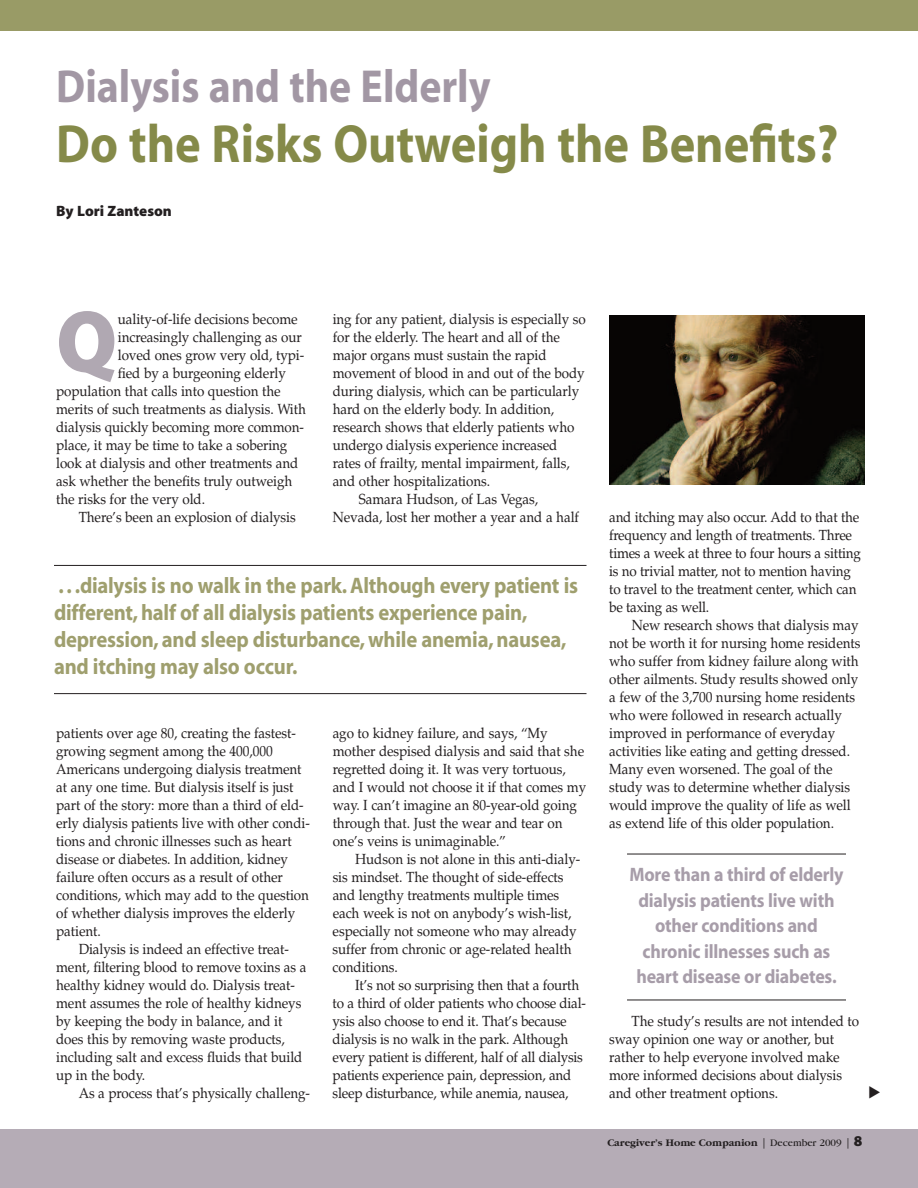
<style>
.page{position:relative;width:918px;height:1188px;background:#fff}
.page>*{position:absolute;margin:0;border:0;box-sizing:border-box;transform-origin:0 0}
.t1{font:88.05px "Myriad Blk";color:#b0a8b2;scale:.95 1}
.t2{font:700 54px "Myriad";color:#858a49;scale:.9 1}
.t3{font:700 46.5px "Myriad";color:#a297a4;scale:.9 1}
.t4{font:700 22.5px/27px "Myriad";letter-spacing:-.01em;color:#9f9f6e;scale:.92 1}
.t5{font:700 19.5px/25.5px "Myriad";letter-spacing:-.01em;color:#a79da9;text-align:center;scale:.92 1}
.t6{font:15px "Myriad Blk";color:#231f20}
.t7{font:14.7px/18px "Palatino";letter-spacing:-.005em;color:#231f20;scale:.92 1}
.t8{font:700 10.5px "Garamond";color:#231f20}
.s1{font-family:"Myriad";font-weight:400}
.s2{font-weight:400}
.s3{font-family:"Myriad Blk";font-weight:400;font-size:15px}
</style>
<div class="page">
<div style="left:0;top:0;width:918px;height:32px;background:#999b66"></div>
<div style="left:0;top:1130px;width:918px;height:58px;background:#b5acb6"></div>
<hr style="left:54px;top:565px;width:532px;height:1px;background:#231f20">
<hr style="left:54px;top:693px;width:532px;height:1px;background:#231f20">
<hr style="left:627px;top:854px;width:219px;height:1px;background:#231f20">
<hr style="left:627px;top:1000px;width:219px;height:1px;background:#231f20">
<img style="left:609px;top:315px;width:255px;height:170px">
<h3 class="t3" style="left:56px;top:69px;width:484px">Dialysis and the Elderly</h3>
<h2 class="t2" style="left:56px;top:124px;width:871px">Do the Risks Outweigh the Benefits?</h2>
<p class="t6" style="left:56px;top:203px;width:117px">By Lori Zanteson</p>
<h1 class="t1" style="left:56px;top:296px;width:66px">Q</h1>
<p class="t7" style="left:118px;top:310px;width:197px">uality-of-life decisions become</p>
<p class="t7" style="left:118px;top:328px;width:201px">increasingly challenging as our</p>
<p class="t7" style="left:118px;top:346px;width:204px">loved ones grow very old, typi-</p>
<p class="t7" style="left:118px;top:364px;width:184px">fied by a burgeoning elderly</p>
<p class="t7" style="left:56px;top:382px;width:246px">population that calls into question the</p>
<p class="t7" style="left:56px;top:400px;width:273px">merits of such treatments as dialysis. With</p>
<p class="t7" style="left:56px;top:418px;width:271px">dialysis quickly becoming more common-</p>
<p class="t7" style="left:56px;top:436px;width:253px">place, it may be time to take a sobering</p>
<p class="t7" style="left:56px;top:454px;width:265px">look at dialysis and other treatments and</p>
<p class="t7" style="left:56px;top:472px;width:258px">ask whether the benefits truly outweigh</p>
<p class="t7" style="left:56px;top:490px;width:163px">the risks for the very old.</p>
<p class="t7" style="left:79px;top:508px;width:237px">There’s been an explosion of dialysis</p>
<p class="t7" style="left:333px;top:310px;width:277px">ing for any patient, dialysis is especially so</p>
<p class="t7" style="left:333px;top:328px;width:249px">for the elderly. The heart and all of the</p>
<p class="t7" style="left:333px;top:346px;width:234px">major organs must sustain the rapid</p>
<p class="t7" style="left:333px;top:364px;width:276px">movement of blood in and out of the body</p>
<p class="t7" style="left:333px;top:382px;width:269px">during dialysis, which can be particularly</p>
<p class="t7" style="left:333px;top:400px;width:242px">hard on the elderly body. In addition,</p>
<p class="t7" style="left:333px;top:418px;width:264px">research shows that elderly patients who</p>
<p class="t7" style="left:333px;top:436px;width:246px">undergo dialysis experience increased</p>
<p class="t7" style="left:333px;top:454px;width:259px">rates of frailty, mental impairment, falls,</p>
<p class="t7" style="left:333px;top:472px;width:173px">and other hospitalizations.</p>
<p class="t7" style="left:359px;top:490px;width:197px">Samara Hudson, of Las Vegas,</p>
<p class="t7" style="left:333px;top:508px;width:269px">Nevada, lost her mother a year and a half</p>
<h3 class="t4" style="left:54px;top:574px;width:571px">. . .dialysis is no walk in the park.Although every patient is different,half of all dialysis patients experience pain, depression, and sleep disturbance,while anemia,nausea, and itching may also occur.</h3>
<p class="t7" style="left:56px;top:724px;width:277px">patients over age 80, creating the fastest&shy;growing segment among the 400,000<br>Americans undergoing dialysis treatment at any one time. But dialysis itself is just part of the story: more than a third of eld&shy;erly dialysis patients live with other condi&shy;tions and chronic illnesses such as heart disease or diabetes. In addition, kidney failure often occurs as a result of other conditions, which may add to the question of whether dialysis improves the elderly patient.</p>
<p class="t7" style="left:56px;top:940px;width:274px;text-indent:23px">Dialysis is indeed an effective treat&shy;ment, filtering blood to remove toxins as a healthy kidney would do. Dialysis treat&shy;ment assumes the role of healthy kidneys by keeping the body in balance, and it does this by removing waste products, including salt and excess fluids that build up in the body.</p>
<p class="t7" style="left:79px;top:1084px;width:253px">As a process that’s physically challeng-</p>
<p class="t7" style="left:333px;top:724px;width:277px">ago to kidney failure, and says, “My mother despised dialysis and said that she regretted doing it. It was very tortuous, and I would not choose it if that comes my way. I can’t imagine an 80-year-old going through that. Just the wear and tear on one’s veins is unimaginable.”</p>
<p class="t7" style="left:333px;top:850px;width:271px;text-indent:23px">Hudson is not alone in this anti-dialy&shy;sis mindset. The thought of side-effects and lengthy treatments multiple times each week is not on anybody’s wish-list, especially not someone who may already suffer from chronic or age-related health conditions.</p>
<p class="t7" style="left:333px;top:976px;width:277px;text-indent:23px">It’s not so surprising then that a fourth to a third of older patients who choose dial&shy;ysis also choose to end it. That’s because dialysis is no walk in the park. Although every patient is different, half of all dialysis patients experience pain, depression, and sleep disturbance, while anemia, nausea,</p>
<p class="t7" style="left:609px;top:508px;width:275px">and itching may also occur. Add to that the frequency and length of treatments. Three times a week at three to four hours a sitting is no trivial matter, not to mention having to travel to the treatment center, which can be taxing as well.</p>
<p class="t7" style="left:609px;top:616px;width:275px;text-indent:23px">New research shows that dialysis may not be worth it for nursing home residents who suffer from kidney failure along with other ailments. Study results showed only a few of the 3,700 nursing home residents who were followed in research actually improved in performance of everyday activities like eating and getting dressed.<br>Many even worsened. The goal of the study was to determine whether dialysis would improve the quality of life as well as extend life of this older population.</p>
<h3 class="t5" style="left:630px;top:864px;width:234px">More than a third of elderly dialysis patients live with other conditions and chronic illnesses such as heart disease or diabetes.</h3>
<p class="t7" style="left:609px;top:1012px;width:273px;text-indent:23px">The study’s results are not intended to sway opinion one way or another, but rather to help everyone involved make more informed decisions about dialysis and other treatment options.</p>
<p class="t8" style="left:607px;top:1136px;width:257px">Caregiver’s Home Companion <span class="s1">|</span> <span class="s2">December 2009</span> <span class="s1">|</span> <span class="s3">8</span></p>
</div>
